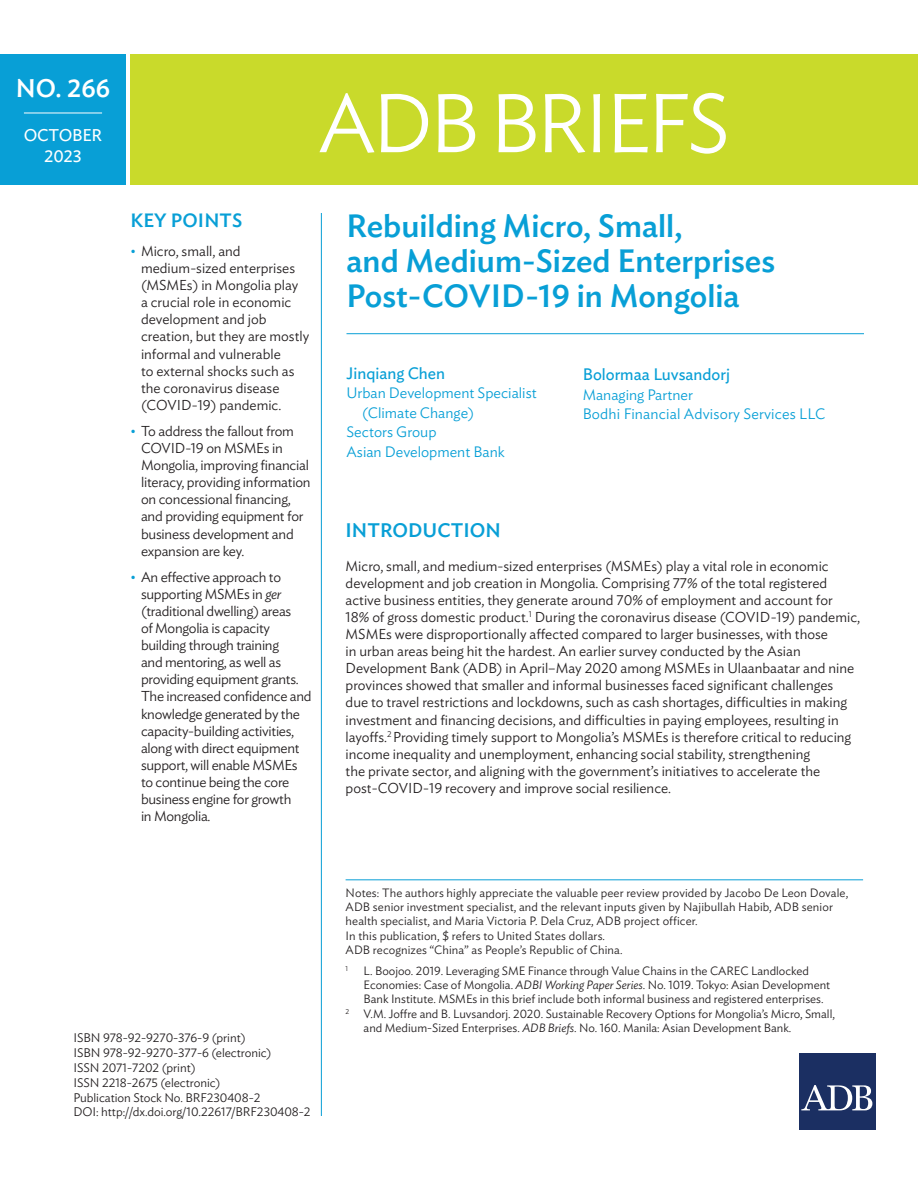
<style>
.page{position:relative;width:918px;height:1188px;background:#fff}
.page>*{position:absolute;margin:0;border:0;box-sizing:border-box;transform-origin:0 0}
.t1{font:300 82.35px "Ideal Sans";letter-spacing:-.04em;color:#fff}
.t2{font:500 31.95px/35px "Ideal Sans";color:#089fd6}
.t3{font:500 25.35px "Ideal Sans";color:#fff}
.t4{font:500 19.5px "Ideal Sans";color:#089fd6}
.t5{font:500 19.2px "Ideal Sans";letter-spacing:.005em;color:#089fd6}
.t6{font:16.95px/20.2px "Ideal Sans";letter-spacing:-.01em;color:#fff;text-align:center}
.t7{font:16.5px "Ideal Sans";color:#089fd6}
.t8{font:300 15px/19.5px "Ideal Sans";color:#089fd6}
.t9{font:300 14.25px/17.1px "Ideal Sans";color:#231f20}
.t10{font:300 14.25px/17.1px "Ideal Sans";letter-spacing:-.02em;color:#231f20}
.t11{font:300 12.3px/14.9px "Ideal Sans";letter-spacing:-.005em;color:#231f20}
.t12{font:300 12px/14.4px "Ideal Sans";color:#231f20}
.t13{font:300 7.05px "Ideal Sans";color:#231f20}
.s1{font-size:13.2px;color:#089fd6}
.s2{font-style:italic}
</style>
<div class="page">
<div style="left:800px;top:1053px;width:76px;height:77px;background:#1b2f62"></div>
<svg style="left:801px;top:1085px;width:71px;height:25px"></svg>
<div style="left:130px;top:54px;width:788px;height:130px;background:#c9da2b"></div>
<div style="left:0;top:54px;width:126px;height:130px;background:#089fd6"></div>
<hr style="left:321px;top:213px;width:1px;height:903px;background:#089fd6">
<hr style="left:24px;top:113px;width:78px;height:1px;background:#fff">
<hr style="left:346px;top:333px;width:518px;height:1px;background:#089fd6">
<hr style="left:346px;top:879px;width:517px;height:1px;background:#089fd6">
<h3 class="t3" style="left:16px;top:69px;width:96px">NO. 266</h3>
<p class="t6" style="left:24px;top:124px;width:80px">OCTOBER<br>2023</p>
<h1 class="t1" style="left:318px;top:60px;width:413px">ADB BRIEFS</h1>
<h3 class="t5" style="left:130px;top:205px;width:113px">KEY POINTS</h3>
<p class="t9" style="left:141px;top:241px;width:170px;text-indent:-10px"><span class="s1">•</span> Micro, small, and medium-sized enterprises (MSMEs) in Mongolia play<br>a crucial role in economic development and job creation, but they are mostly informal and vulnerable<br>to external shocks such as the coronavirus disease (COVID-19) pandemic.</p>
<p class="t9" style="left:141px;top:421px;width:171px;text-indent:-10px"><span class="s1">•</span> To address the fallout from<br>COVID-19 on MSMEs in<br>Mongolia, improving financial literacy, providing information on concessional financing, and providing equipment for business development and expansion are key.</p>
<p class="t10" style="left:141px;top:567px;width:172px;text-indent:-10px"><span class="s1">•</span> An effective approach to supporting MSMEs in <span class="s2">ger </span>(traditional dwelling) areas<br>of Mongolia is capacity building through training<br>and mentoring, as well as providing equipment grants.<br>The increased confidence and knowledge generated by the capacity-building activities, along with direct equipment support, will enable MSMEs to continue being the core business engine for growth<br>in Mongolia.</p>
<h2 class="t2" style="left:346px;top:206px;width:430px">Rebuilding Micro, Small,<br>and Medium-Sized Enterprises<br>Post-COVID-19 in Mongolia</h2>
<p class="t7" style="left:346px;top:360px;width:100px">Jinqiang Chen</p>
<p class="t8" style="left:346px;top:382px;width:192px">Urban Development Specialist</p>
<p class="t8" style="left:362px;top:401px;width:114px">(Climate Change)</p>
<p class="t8" style="left:346px;top:421px;width:92px">Sectors Group</p>
<p class="t8" style="left:346px;top:440px;width:160px">Asian Development Bank</p>
<p class="t7" style="left:583px;top:362px;width:149px">Bolormaa Luvsandorj</p>
<p class="t8" style="left:583px;top:384px;width:244px">Managing Partner<br>Bodhi Financial Advisory Services LLC</p>
<h3 class="t4" style="left:346px;top:515px;width:157px">INTRODUCTION</h3>
<p class="t9" style="left:346px;top:556px;width:516px">Micro, small, and medium-sized enterprises (MSMEs) play a vital role in economic development and job creation in Mongolia. Comprising 77% of the total registered active business entities, they generate around 70% of employment and account for 18% of gross domestic product.<sup>1</sup> During the coronavirus disease (COVID-19) pandemic, MSMEs were disproportionally affected compared to larger businesses, with those<br>in urban areas being hit the hardest. An earlier survey conducted by the Asian Development Bank (ADB) in April–May 2020 among MSMEs in Ulaanbaatar and nine provinces showed that smaller and informal businesses faced significant challenges<br>due to travel restrictions and lockdowns, such as cash shortages, difficulties in making investment and financing decisions, and difficulties in paying employees, resulting in layoffs.<sup>2</sup> Providing timely support to Mongolia’s MSMEs is therefore critical to reducing income inequality and unemployment, enhancing social stability, strengthening<br>the private sector, and aligning with the government’s initiatives to accelerate the post-COVID-19 recovery and improve social resilience.</p>
<p class="t11" style="left:74px;top:1029px;width:239px">ISBN 978-92-9270-376-9 (print)<br>ISBN 978-92-9270-377-6 (electronic)<br>ISSN 2071-7202 (print)<br>ISSN 2218-2675 (electronic)<br>Publication Stock No. BRF230408-2<br>DOI: http://dx.doi.org/10.22617/BRF230408-2</p>
<p class="t12" style="left:346px;top:884px;width:504px">Notes: The authors highly appreciate the valuable peer review provided by Jacobo De Leon Dovale, ADB senior investment specialist, and the relevant inputs given by Najibullah Habib, ADB senior health specialist, and Maria Victoria P. Dela Cruz, ADB project officer.<br>In this publication, $ refers to United States dollars.<br>ADB recognizes “China” as People’s Republic of China.</p>
<p class="t13" style="left:346px;top:963px;width:4px">1</p>
<p class="t12" style="left:364px;top:962px;width:447px">L. Boojoo. 2019. Leveraging SME Finance through Value Chains in the CAREC Landlocked</p>
<p class="t12" style="left:364px;top:977px;width:468px">Economies: Case of Mongolia. <span class="s2">ADBI Working Paper Series</span>. No. 1019. Tokyo: Asian Development</p>
<p class="t12" style="left:364px;top:991px;width:461px">Bank Institute. MSMEs in this brief include both informal business and registered enterprises.</p>
<p class="t12" style="left:346px;top:1005px;width:491px"><sup>2</sup> V.M. Joffre and B. Luvsandorj. 2020. Sustainable Recovery Options for Mongolia’s Micro, Small,</p>
<p class="t12" style="left:364px;top:1020px;width:429px">and Medium-Sized Enterprises. <span class="s2">ADB Briefs</span>. No. 160. Manila: Asian Development Bank.</p>
</div>
